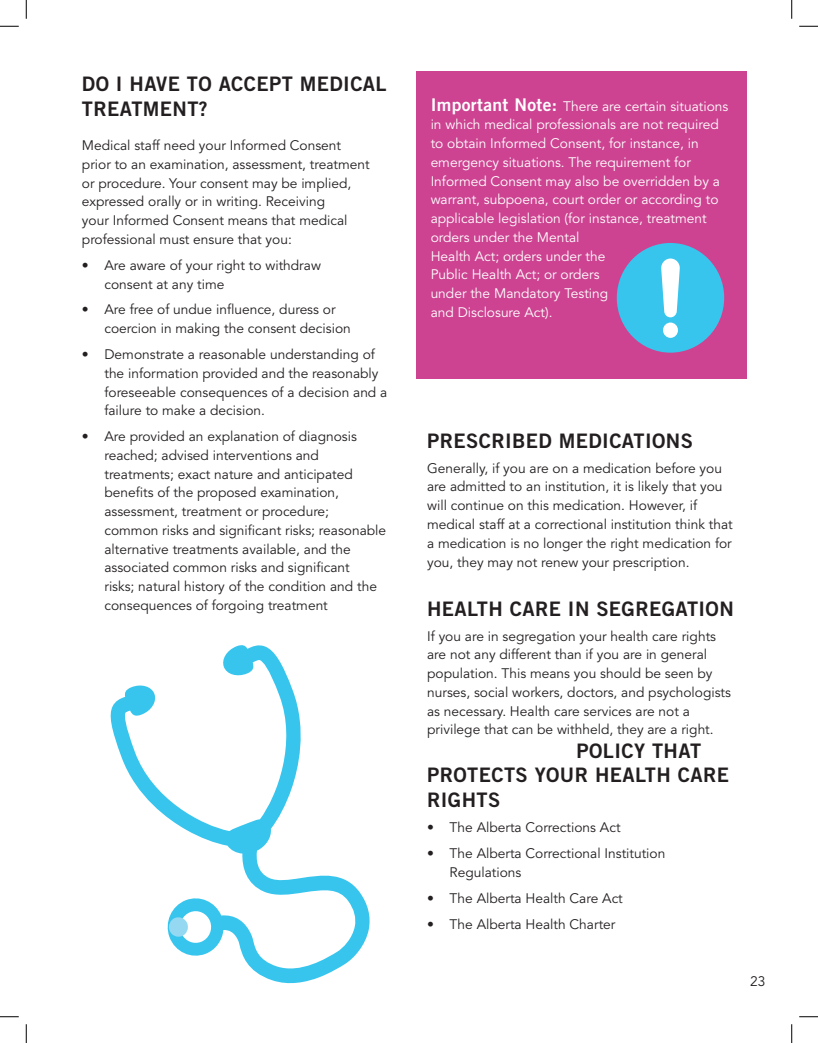
<style>
.page{position:relative;width:818px;height:1043px;background:#fff}
.page>*{position:absolute;margin:0;border:0;box-sizing:border-box;transform-origin:0 0}
.t1{font:20px/25px "Trade Gothic LT Std Bd 2";letter-spacing:.02em;color:#231f20}
.t2{font:13.75px/18.8px "Avenir LT Std";color:#231f20}
.t3{font:13.75px/18.8px "Avenir LT Std";color:#fff}
.s1{font-family:"Trade Gothic LT Std Bd 2";font-size:17.5px}
</style>
<div class="page">
<svg style="left:110px;top:645px;width:260px;height:339px"></svg>
<svg style="left:168px;top:916px;width:21px;height:22px"></svg>
<div style="left:416px;top:71px;width:330px;height:308px;background:#cd4391"></div>
<div style="left:616px;top:243px;width:108px;height:109px;background:#37c5ed;border-radius:50%"></div>
<svg style="left:661px;top:258px;width:19px;height:59px"></svg>
<div style="left:663px;top:322px;width:15px;height:16px;background:#fff;border-radius:50%"></div>
<svg style="left:0;top:25px;width:19px;height:2px"></svg>
<svg style="left:799px;top:25px;width:19px;height:2px"></svg>
<svg style="left:0;top:1016px;width:19px;height:1px"></svg>
<svg style="left:799px;top:1016px;width:19px;height:1px"></svg>
<svg style="left:25px;top:0;width:2px;height:19px"></svg>
<svg style="left:25px;top:1024px;width:2px;height:18px"></svg>
<svg style="left:791px;top:0;width:1px;height:19px"></svg>
<svg style="left:791px;top:1024px;width:1px;height:18px"></svg>
<h1 class="t1" style="left:82px;top:71px;width:306px">DO I HAVE TO ACCEPT MEDICAL<br>TREATMENT?</h1>
<p class="t2" style="left:82px;top:136px;width:289px">Medical staff need your Informed Consent prior to an examination, assessment, treatment or procedure. Your consent may be implied, expressed orally or in writing. Receiving<br>your Informed Consent means that medical professional must ensure that you:</p>
<p class="t2" style="left:104px;top:256px;width:218px;text-indent:-22px">• Are aware of your right to withdraw consent at any time</p>
<p class="t2" style="left:104px;top:301px;width:248px;text-indent:-22px">• Are free of undue influence, duress or coercion in making the consent decision</p>
<p class="t2" style="left:104px;top:345px;width:284px;text-indent:-22px">• Demonstrate a reasonable understanding of the information provided and the reasonably foreseeable consequences of a decision and a failure to make a decision.</p>
<p class="t2" style="left:104px;top:427px;width:283px;text-indent:-22px">• Are provided an explanation of diagnosis reached; advised interventions and treatments; exact nature and anticipated benefits of the proposed examination, assessment, treatment or procedure; common risks and significant risks; reasonable alternative treatments available, and the associated common risks and significant<br>risks; natural history of the condition and the consequences of forgoing treatment</p>
<p class="t3" style="left:430px;top:97px;width:299px"><span class="s1">Important Note:</span> There are certain situations in which medical professionals are not required to obtain Informed Consent, for instance, in emergency situations. The requirement for Informed Consent may also be overridden by a warrant, subpoena, court order or according to applicable legislation (for instance, treatment orders under the Mental<br>Health Act; orders under the<br>Public Health Act; or orders<br>under the Mandatory Testing<br>and Disclosure Act).</p>
<h1 class="t1" style="left:427px;top:428px;width:267px">PRESCRIBED MEDICATIONS</h1>
<p class="t2" style="left:427px;top:459px;width:307px">Generally, if you are on a medication before you are admitted to an institution, it is likely that you will continue on this medication. However, if medical staff at a correctional institution think that a medication is no longer the right medication for you, they may not renew your prescription.</p>
<h1 class="t1" style="left:427px;top:595px;width:308px">HEALTH CARE IN SEGREGATION</h1>
<p class="t2" style="left:427px;top:627px;width:305px">If you are in segregation your health care rights are not any different than if you are in general population. This means you should be seen by nurses, social workers, doctors, and psychologists as necessary. Health care services are not a privilege that can be withheld, they are a right.</p>
<h1 class="t1" style="left:427px;top:762px;width:303px">PROTECTS YOUR HEALTH CARE<br>RIGHTS</h1>
<p class="t2" style="left:427px;top:818px;width:195px">• The Alberta Corrections Act</p>
<p class="t2" style="left:449px;top:844px;width:217px;text-indent:-22px">• The Alberta Correctional Institution<br>Regulations</p>
<p class="t2" style="left:427px;top:889px;width:197px">• The Alberta Health Care Act</p>
<p class="t2" style="left:427px;top:915px;width:190px">• The Alberta Health Charter</p>
<p class="t2" style="left:750px;top:972px;width:17px">23</p>
</div>
